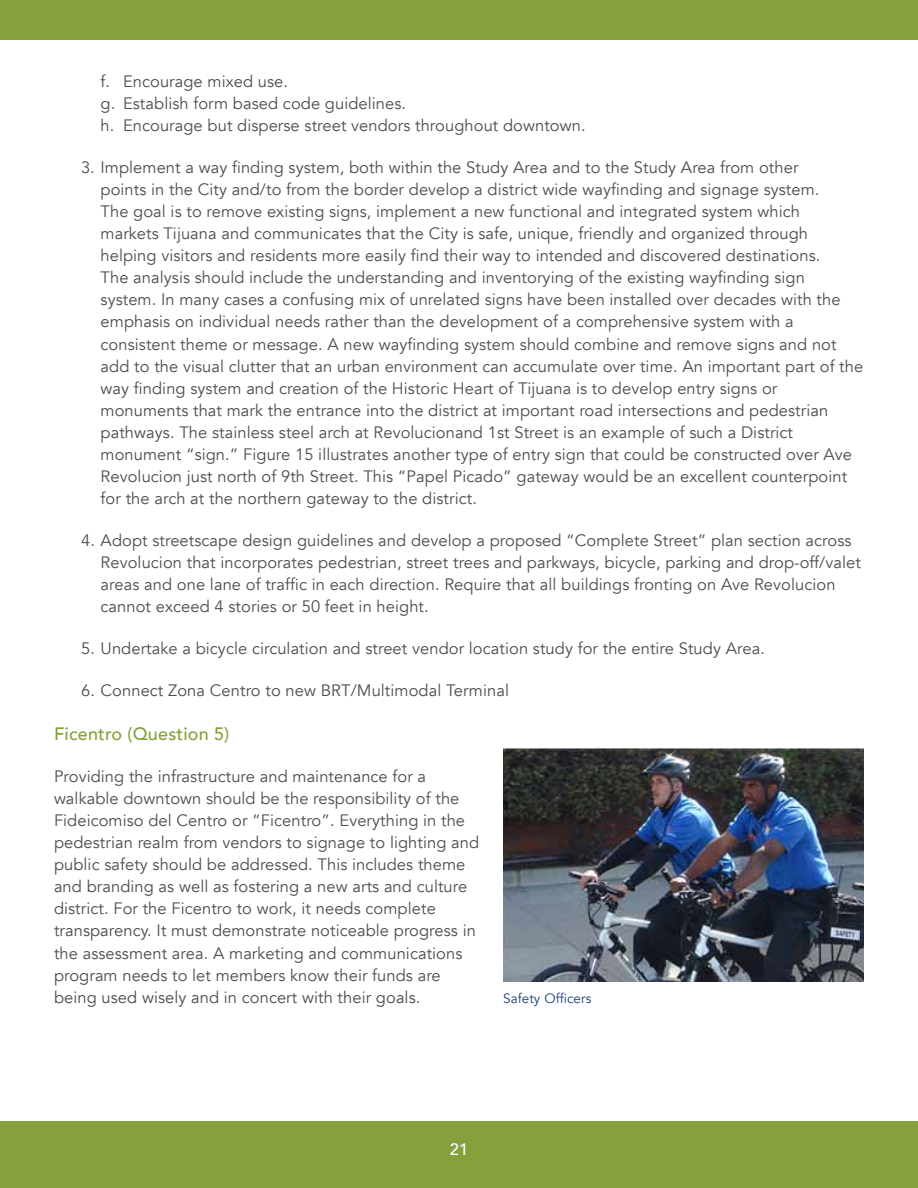
<style>
.page{position:relative;width:918px;height:1188px;background:#fff}
.page>*{position:absolute;margin:0;border:0;box-sizing:border-box;transform-origin:0 0}
.t1{font:500 18px "Avenir";letter-spacing:.01em;color:#85a03c}
.t2{font:16.5px/22.2px "Avenir";letter-spacing:.005em;color:#4d4d4f}
.t3{font:500 16.5px "Avenir";color:#fff}
.t4{font:13.5px "Avenir";letter-spacing:.005em;color:#213e79}
</style>
<div class="page">
<div style="left:0;top:0;width:918px;height:40px;background:#85a03c"></div>
<div style="left:0;top:1121px;width:918px;height:67px;background:#85a03c"></div>
<img style="left:503px;top:749px;width:361px;height:232px">
<p class="t2" style="left:101px;top:70px;width:487px">f. Encourage mixed use.<br>g. Establish form based code guidelines.<br>h. Encourage but disperse street vendors throughout downtown.</p>
<p class="t2" style="left:101px;top:156px;width:764px;text-indent:-20px">3. Implement a way finding system, both within the Study Area and to the Study Area from other<br>points in the City and/to from the border develop a district wide wayfinding and signage system.<br>The goal is to remove existing signs, implement a new functional and integrated system which<br>markets Tijuana and communicates that the City is safe, unique, friendly and organized through helping visitors and residents more easily find their way to intended and discovered destinations.<br>The analysis should include the understanding and inventorying of the existing wayfinding sign system. In many cases a confusing mix of unrelated signs have been installed over decades with the emphasis on individual needs rather than the development of a comprehensive system with a consistent theme or message. A new wayfinding system should combine and remove signs and not add to the visual clutter that an urban environment can accumulate over time. An important part of the way finding system and creation of the Historic Heart of Tijuana is to develop entry signs or monuments that mark the entrance into the district at important road intersections and pedestrian pathways. The stainless steel arch at Revolucionand 1st Street is an example of such a District monument “sign.” Figure 15 illustrates another type of entry sign that could be constructed over Ave Revolucion just north of 9th Street. This “Papel Picado” gateway would be an excellent counterpoint for the arch at the northern gateway to the district.</p>
<p class="t2" style="left:101px;top:530px;width:762px;text-indent:-19px">4. Adopt streetscape design guidelines and develop a proposed “Complete Street” plan section across Revolucion that incorporates pedestrian, street trees and parkways, bicycle, parking and drop-off/valet areas and one lane of traffic in each direction. Require that all buildings fronting on Ave Revolucion cannot exceed 4 stories or 50 feet in height.</p>
<p class="t2" style="left:81px;top:638px;width:685px">5. Undertake a bicycle circulation and street vendor location study for the entire Study Area.</p>
<p class="t2" style="left:81px;top:679px;width:429px">6. Connect Zona Centro to new BRT/Multimodal Terminal</p>
<p class="t1" style="left:54px;top:718px;width:177px">Ficentro (Question 5)</p>
<p class="t2" style="left:54px;top:765px;width:427px">Providing the infrastructure and maintenance for a walkable downtown should be the responsibility of the Fideicomiso del Centro or “Ficentro”. Everything in the pedestrian realm from vendors to signage to lighting and public safety should be addressed. This includes theme and branding as well as fostering a new arts and culture district. For the Ficentro to work, it needs complete transparency. It must demonstrate noticeable progress in the assessment area. A marketing and communications program needs to let members know their funds are being used wisely and in concert with their goals.</p>
<p class="t4" style="left:503px;top:991px;width:90px">Safety Officers</p>
<p class="t3" style="left:450px;top:1135px;width:20px">21</p>
</div>
